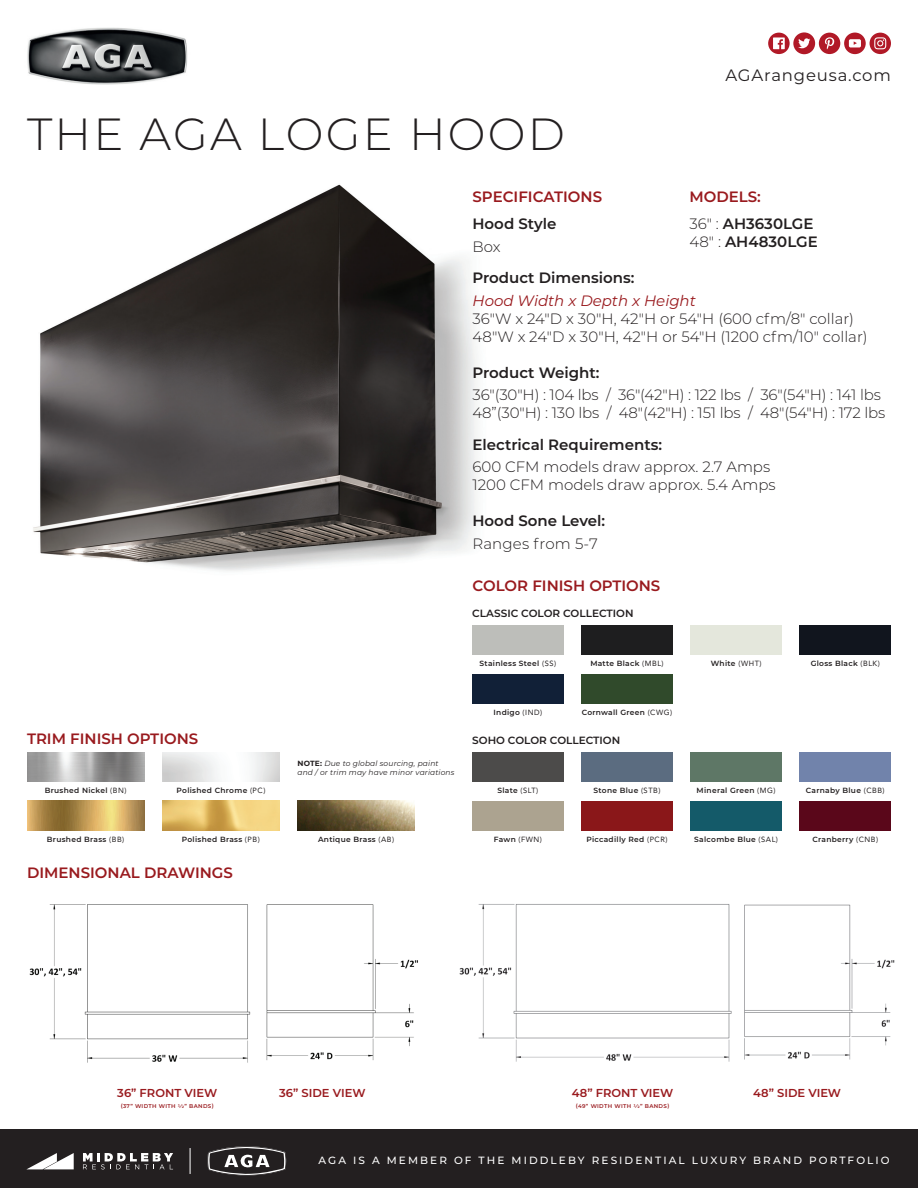
<style>
.page{position:relative;width:918px;height:1188px;background:#fff}
.page>*{position:absolute;margin:0;border:0;box-sizing:border-box;transform-origin:0 0}
.t1{font:300 45px "Montserrat";letter-spacing:.05em;color:#231f20}
.t2{font:16.5px "Montserrat";letter-spacing:.05em;color:#231f20}
.t3{font:300 15px/18px "Montserrat";color:#231f20}
.t4{font:600 15px/27px "Montserrat";color:#231f20}
.t5{font:600 15px "Montserrat";color:#991a1e}
.t6{font:italic 15px "Montserrat";color:#991a1e}
.t7{font:600 11.55px "Montserrat";color:#991a1e}
.t8{font:500 10.5px "Montserrat";letter-spacing:.2em;color:#fff}
.t9{font:600 10.5px "Montserrat";color:#231f20}
.t10{font:600 7.5px "Montserrat";letter-spacing:.04em;color:#231f20}
.t11{font:italic 7.5px/9px "Montserrat";letter-spacing:.02em;color:#231f20}
.t12{font:7.5px "Avenir LT Std";color:#231f20}
.t13{font:600 5.55px "Montserrat";letter-spacing:.06em;color:#991a1e}
.s1{color:#991a1e}
.s2{font-weight:300}
.s3{font-family:"Avenir LT Std";font-weight:400}
.s4{font-weight:700;font-style:normal}
.s5{font-family:"Montserrat";font-weight:600}
</style>
<div class="page">
<img style="left:33px;top:184px;width:531px;height:493px">
<svg style="left:768px;top:32px;width:123px;height:22px"></svg>
<div style="left:0;top:1130px;width:918px;height:58px;background:#231f20"></div>
<svg style="left:83px;top:1153px;width:90px;height:16px"></svg>
<svg style="left:27px;top:1153px;width:47px;height:16px"></svg>
<svg style="left:207px;top:1146px;width:79px;height:30px"></svg>
<svg style="left:190px;top:1148px;width:1px;height:26px"></svg>
<img style="left:27px;top:27px;width:161px;height:58px">
<img style="left:29px;top:904px;width:222px;height:159px">
<img style="left:266px;top:904px;width:152px;height:156px">
<img style="left:459px;top:904px;width:273px;height:158px">
<img style="left:744px;top:904px;width:151px;height:156px">
<div style="left:472px;top:801px;width:91px;height:29px;background:#aca390"></div>
<div style="left:581px;top:801px;width:92px;height:29px;background:#8a1719"></div>
<div style="left:691px;top:801px;width:91px;height:29px;background:#145a69"></div>
<div style="left:800px;top:801px;width:91px;height:29px;background:#5a071a"></div>
<div style="left:472px;top:752px;width:92px;height:30px;background:#4c4b4a"></div>
<div style="left:581px;top:752px;width:92px;height:30px;background:#5b6c80"></div>
<div style="left:691px;top:752px;width:91px;height:30px;background:#5e7766"></div>
<div style="left:800px;top:752px;width:91px;height:30px;background:#7183ab"></div>
<div style="left:472px;top:674px;width:91px;height:30px;background:#112037"></div>
<div style="left:581px;top:674px;width:92px;height:30px;background:#304a2b"></div>
<div style="left:472px;top:625px;width:91px;height:30px;background:#bdbeba"></div>
<div style="left:581px;top:625px;width:92px;height:30px;background:#1e1e1f"></div>
<div style="left:691px;top:625px;width:91px;height:30px;background:#e4e7dc"></div>
<div style="left:800px;top:625px;width:91px;height:30px;background:#11151e"></div>
<img style="left:27px;top:752px;width:117px;height:30px">
<img style="left:27px;top:801px;width:117px;height:29px">
<img style="left:162px;top:801px;width:118px;height:29px">
<img style="left:297px;top:801px;width:118px;height:29px">
<h1 class="t1" style="left:27px;top:103px;width:540px">THE AGA LOGE HOOD</h1>
<h2 class="t2" style="left:725px;top:64px;width:167px">AGArangeusa.com</h2>
<h3 class="t5" style="left:472px;top:186px;width:131px">SPECIFICATIONS</h3>
<h3 class="t4" style="left:472px;top:210px;width:85px">Hood Style</h3>
<h3 class="t3" style="left:472px;top:237px;width:30px">Box</h3>
<h3 class="t4" style="left:472px;top:264px;width:163px">Product Dimensions:</h3>
<h3 class="t6" style="left:472px;top:290px;width:225px">Hood Width x Depth x Height</h3>
<h3 class="t3" style="left:472px;top:309px;width:397px">36"W x 24"D x 30"H, 42"H or 54"H (600 cfm/8" collar)<br>48"W x 24"D x 30"H, 42"H or 54"H (1200 cfm/10" collar)</h3>
<h3 class="t4" style="left:472px;top:358px;width:129px">Product Weight:</h3>
<h3 class="t3" style="left:472px;top:386px;width:414px">36"(30"H) : 104 lbs / 36"(42"H) : 122 lbs / 36"(54"H) : 141 lbs<br>48”(30"H) : 130 lbs / 48"(42"H) : 151 lbs / 48"(54"H) : 172 lbs</h3>
<h3 class="t4" style="left:472px;top:430px;width:191px">Electrical Requirements:</h3>
<h3 class="t3" style="left:472px;top:458px;width:305px">600 CFM models draw approx. 2.7 Amps<br>1200 CFM models draw approx. 5.4 Amps</h3>
<h3 class="t4" style="left:472px;top:507px;width:134px">Hood Sone Level:</h3>
<h3 class="t3" style="left:472px;top:534px;width:127px">Ranges from 5-7</h3>
<h3 class="t4" style="left:689px;top:183px;width:126px"><span class="s1">MODELS:<br></span><span class="s2">36" :</span> AH3630LGE</h3>
<h3 class="t4" style="left:689px;top:228px;width:130px"><span class="s2">48" :</span> AH4830LGE</h3>
<h3 class="t5" style="left:472px;top:576px;width:189px">COLOR FINISH OPTIONS</h3>
<h3 class="t9" style="left:472px;top:606px;width:163px">CLASSIC COLOR COLLECTION</h3>
<p class="t10" style="left:480px;top:658px;width:78px">Stainless Steel <span class="s3">(SS)</span></p>
<p class="t10" style="left:590px;top:658px;width:75px">Matte Black <span class="s3">(MBL)</span></p>
<p class="t10" style="left:711px;top:658px;width:52px">White <span class="s3">(WHT)</span></p>
<p class="t10" style="left:811px;top:658px;width:71px">Gloss Black <span class="s3">(BLK)</span></p>
<h3 class="t5" style="left:27px;top:728px;width:173px">TRIM FINISH OPTIONS</h3>
<p class="t10" style="left:45px;top:785px;width:83px">Brushed Nickel <span class="s3">(BN)</span></p>
<p class="t10" style="left:177px;top:785px;width:90px">Polished Chrome <span class="s3">(PC)</span></p>
<p class="t11" style="left:297px;top:759px;width:159px"><span class="s4">NOTE:</span> Due to global sourcing, paint and / or trim may have minor variations</p>
<p class="t10" style="left:47px;top:834px;width:79px">Brushed Brass <span class="s3">(BB)</span></p>
<p class="t10" style="left:182px;top:834px;width:80px">Polished Brass <span class="s3">(PB)</span></p>
<p class="t10" style="left:318px;top:834px;width:78px">Antique Brass <span class="s3">(AB)</span></p>
<h3 class="t5" style="left:27px;top:862px;width:207px">DIMENSIONAL DRAWINGS</h3>
<p class="t10" style="left:494px;top:707px;width:50px">Indigo <span class="s3">(IND)</span></p>
<p class="t10" style="left:582px;top:707px;width:92px">Cornwall Green <span class="s3">(CWG)</span></p>
<h3 class="t9" style="left:472px;top:733px;width:150px">SOHO COLOR COLLECTION</h3>
<p class="t10" style="left:497px;top:785px;width:42px">Slate <span class="s3">(SLT)</span></p>
<p class="t10" style="left:594px;top:785px;width:68px">Stone Blue <span class="s3">(STB)</span></p>
<p class="t10" style="left:697px;top:785px;width:81px">Mineral Green <span class="s3">(MG)</span></p>
<p class="t10" style="left:806px;top:785px;width:80px">Carnaby Blue <span class="s3">(CBB)</span></p>
<p class="t12" style="left:494px;top:835px;width:50px"><span class="s5">Fawn</span> (FWN)</p>
<p class="t10" style="left:586px;top:834px;width:83px">Piccadilly Red <span class="s3">(PCR)</span></p>
<p class="t10" style="left:694px;top:834px;width:85px">Salcombe Blue <span class="s3">(SAL)</span></p>
<p class="t10" style="left:812px;top:834px;width:67px">Cranberry <span class="s3">(CNB)</span></p>
<h3 class="t7" style="left:117px;top:1085px;width:101px">36” FRONT VIEW</h3>
<p class="t13" style="left:121px;top:1102px;width:95px">(37” WIDTH WITH 1/2” BANDS)</p>
<h3 class="t7" style="left:279px;top:1085px;width:88px">36” SIDE VIEW</h3>
<h3 class="t7" style="left:753px;top:1085px;width:89px">48” SIDE VIEW</h3>
<h3 class="t7" style="left:572px;top:1085px;width:103px">48” FRONT VIEW</h3>
<p class="t13" style="left:576px;top:1102px;width:95px">(49” WIDTH WITH 1/2” BANDS)</p>
<h3 class="t8" style="left:319px;top:1153px;width:573px">AGA IS A MEMBER OF THE MIDDLEBY RESIDENTIAL LUXURY BRAND PORTFOLIO</h3>
</div>
